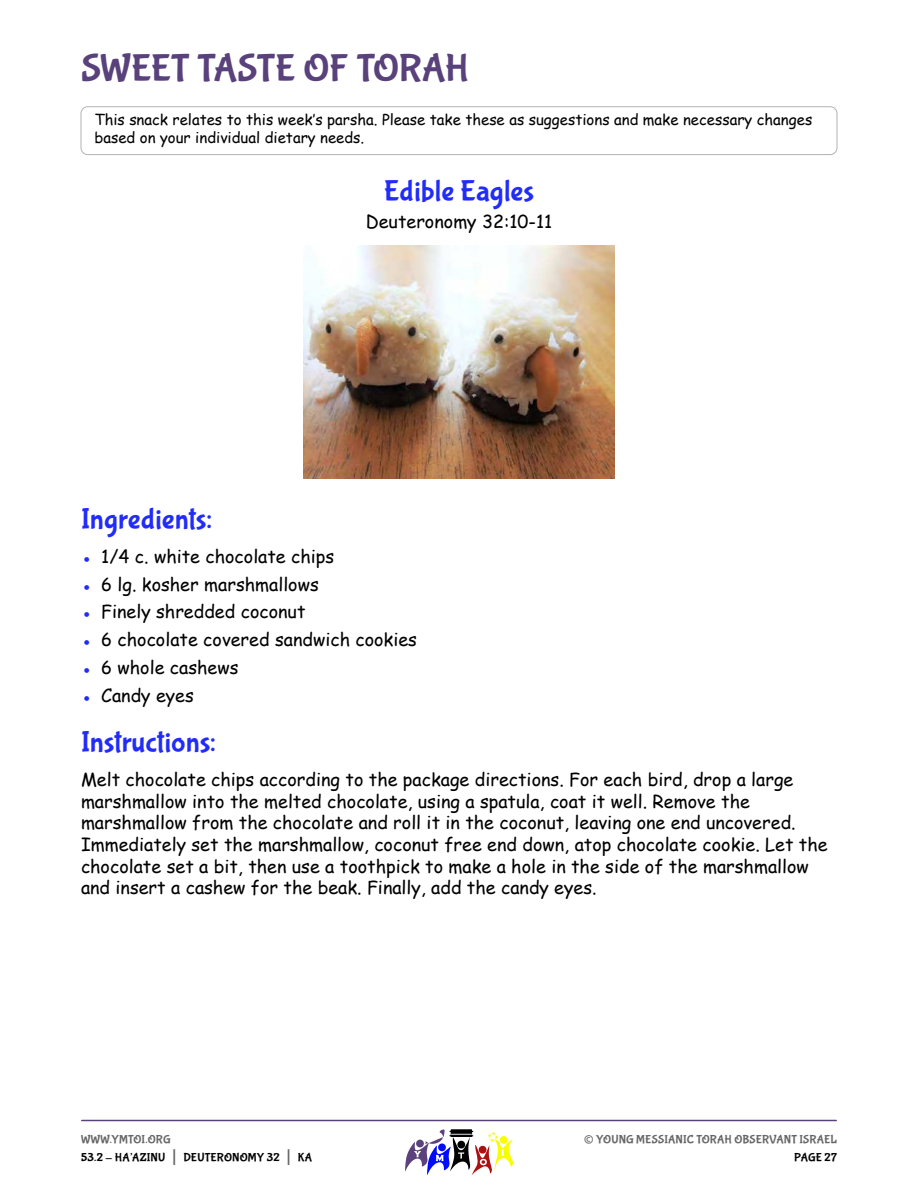
<style>
.page{position:relative;width:918px;height:1188px;background:#fff}
.page>*{position:absolute;margin:0;border:0;box-sizing:border-box;transform-origin:0 0}
.t1{font:39px "Bubblegum Sans";letter-spacing:-.01em;color:#59417c}
.t2{font:30px "Bubblegum Sans";color:#222cf9}
.t3{font:27px "Bubblegum Sans";color:#666}
.t4{font:18px/21.6px "Comic Sans MS";color:#000}
.t5{font:15px/18px "Comic Sans MS";color:#000}
.t6{font:12px/18px "Bubblegum Sans";letter-spacing:.015em;color:#000}
.t7{font:12px "Bubblegum Sans";letter-spacing:.01em;color:#666}
.s1{color:#222cf9}
.s2{color:#666}
.s3{font-size:21px;color:#666}
</style>
<div class="page">
<hr style="left:82px;top:1120px;width:754px;height:1px;background:#59417c">
<svg style="left:405px;top:1129px;width:108px;height:46px"></svg>
<div style="left:81px;top:106px;width:756px;height:49px;border:1px solid #b2b2b2;border-radius:7px"></div>
<img style="left:303px;top:245px;width:312px;height:234px">
<h1 class="t1" style="left:81px;top:53px;width:390px">SWEET TASTE OF TORAH</h1>
<p class="t5" style="left:94px;top:111px;width:719px">This snack relates to this week’s parsha. Please take these as suggestions and make necessary changes based on your individual dietary needs.</p>
<h2 class="t2" style="left:384px;top:179px;width:152px">Edible Eagles</h2>
<p class="t4" style="left:366px;top:210px;width:188px">Deuteronomy 32:10-11</p>
<h2 class="t2" style="left:81px;top:507px;width:133px">Ingredients:</h2>
<p class="t4" style="left:81px;top:545px;width:255px"><span class="s1">●</span> 1/4 c. white chocolate chips</p>
<p class="t4" style="left:81px;top:573px;width:239px"><span class="s1">●</span> 6 lg. kosher marshmallows</p>
<p class="t4" style="left:81px;top:600px;width:226px"><span class="s1">●</span> Finely shredded coconut</p>
<p class="t4" style="left:81px;top:628px;width:338px"><span class="s1">●</span> 6 chocolate covered sandwich cookies</p>
<p class="t4" style="left:81px;top:656px;width:159px"><span class="s1">●</span> 6 whole cashews</p>
<p class="t4" style="left:81px;top:684px;width:114px"><span class="s1">●</span> Candy eyes</p>
<h2 class="t2" style="left:81px;top:730px;width:136px">Instructions:</h2>
<p class="t4" style="left:81px;top:768px;width:748px">Melt chocolate chips according to the package directions. For each bird, drop a large marshmallow into the melted chocolate, using a spatula, coat it well. Remove the marshmallow from the chocolate and roll it in the coconut, leaving one end uncovered.<br>Immediately set the marshmallow, coconut free end down, atop chocolate cookie. Let the chocolate set a bit, then use a toothpick to make a hole in the side of the marshmallow and insert a cashew for the beak. Finally, add the candy eyes.</p>
<p class="t6" style="left:81px;top:1132px;width:233px"><span class="s2">WWW.YMTOI.ORG<br></span>53.2 - HA’AZINU <span class="s3">|</span> DEUTERONOMY 32 <span class="s3">|</span> KA</p>
<h3 class="t3" style="left:584px;top:1128px;width:12px">©</h3>
<p class="t7" style="left:596px;top:1135px;width:242px">YOUNG MESSIANIC TORAH OBSERVANT ISRAEL</p>
<p class="t6" style="left:794px;top:1150px;width:44px">PAGE 27</p>
</div>
